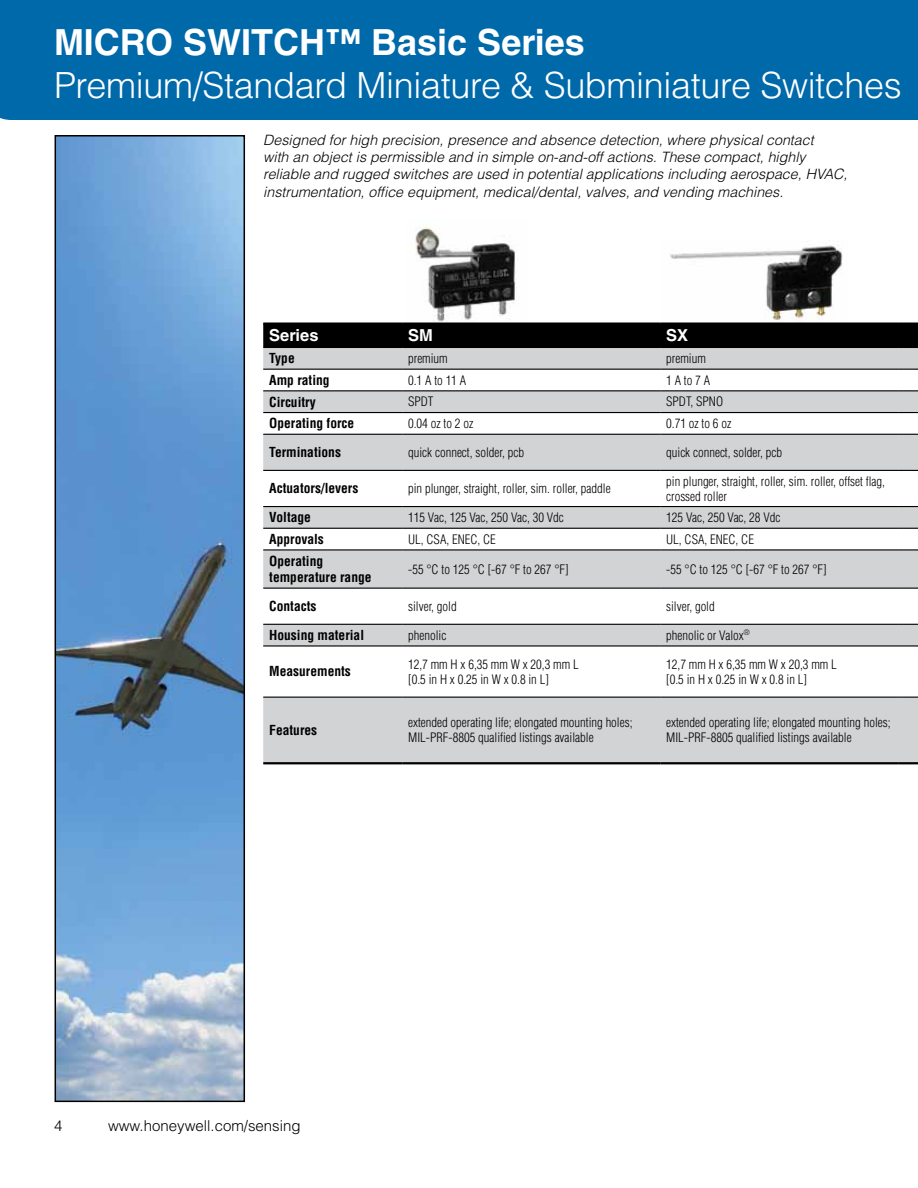
<style>
.page{position:relative;width:918px;height:1188px;background:#fff}
.page>*{position:absolute;margin:0;border:0;box-sizing:border-box;transform-origin:0 0}
.t1{font:300 36px "Helvetica LT Std";letter-spacing:-.01em;color:#fff}
.t2{font:700 36px "Helvetica LT Std";color:#fff}
.t3{font:700 16.5px "Helvetica LT Std";color:#fff}
.t4{font:300 15px "Helvetica LT Std";color:#000}
.t5{font:italic 300 14.25px/17.1px "Helvetica LT Std";color:#000}
.t6{font:700 condensed 13.5px/16.5px "Helvetica LT Std";color:#000}
.t7{font:300 condensed 12.75px/15px "Helvetica LT Std";color:#000}
</style>
<div class="page">
<img style="left:415px;top:226px;width:102px;height:96px">
<img style="left:670px;top:241px;width:173px;height:81px">
<div style="left:0;top:0;width:918px;height:120px;background:#0069aa"></div>
<svg style="left:263px;top:348px;width:655px;height:414px;fill:#d1d3d4"></svg>
<div style="left:263px;top:325px;width:655px;height:23px;background:#000"></div>
<hr style="left:263px;top:322px;width:139px;height:3px;background:#000">
<hr style="left:402px;top:322px;width:258px;height:3px;background:#000">
<hr style="left:660px;top:322px;width:238px;height:3px;background:#000">
<hr style="left:898px;top:322px;width:20px;height:3px;background:#000">
<hr style="left:402px;top:762px;width:258px;height:2px;background:#000">
<hr style="left:660px;top:762px;width:238px;height:2px;background:#000">
<hr style="left:898px;top:762px;width:20px;height:2px;background:#000">
<hr style="left:263px;top:369px;width:139px;height:1px;background:#000">
<hr style="left:402px;top:369px;width:258px;height:1px;background:#000">
<hr style="left:660px;top:369px;width:238px;height:1px;background:#000">
<svg style="left:898px;top:369px;width:20px;height:1px"></svg>
<hr style="left:263px;top:390px;width:139px;height:1px;background:#000">
<hr style="left:402px;top:390px;width:258px;height:1px;background:#000">
<hr style="left:660px;top:390px;width:238px;height:1px;background:#000">
<svg style="left:898px;top:390px;width:20px;height:1px"></svg>
<hr style="left:263px;top:412px;width:139px;height:1px;background:#000">
<hr style="left:402px;top:412px;width:258px;height:1px;background:#000">
<hr style="left:660px;top:412px;width:238px;height:1px;background:#000">
<svg style="left:898px;top:412px;width:20px;height:1px"></svg>
<hr style="left:263px;top:434px;width:139px;height:1px;background:#000">
<hr style="left:402px;top:434px;width:258px;height:1px;background:#000">
<hr style="left:660px;top:434px;width:238px;height:1px;background:#000">
<svg style="left:898px;top:434px;width:20px;height:1px"></svg>
<hr style="left:263px;top:470px;width:139px;height:1px;background:#000">
<hr style="left:402px;top:470px;width:258px;height:1px;background:#000">
<hr style="left:660px;top:470px;width:238px;height:1px;background:#000">
<svg style="left:898px;top:470px;width:20px;height:1px"></svg>
<hr style="left:263px;top:506px;width:139px;height:1px;background:#000">
<hr style="left:402px;top:506px;width:258px;height:1px;background:#000">
<hr style="left:660px;top:506px;width:238px;height:1px;background:#000">
<svg style="left:898px;top:506px;width:20px;height:1px"></svg>
<hr style="left:263px;top:528px;width:139px;height:1px;background:#000">
<hr style="left:402px;top:528px;width:258px;height:1px;background:#000">
<hr style="left:660px;top:528px;width:238px;height:1px;background:#000">
<svg style="left:898px;top:528px;width:20px;height:1px"></svg>
<hr style="left:263px;top:549px;width:139px;height:1px;background:#000">
<hr style="left:402px;top:549px;width:258px;height:1px;background:#000">
<hr style="left:660px;top:549px;width:238px;height:1px;background:#000">
<svg style="left:898px;top:549px;width:20px;height:1px"></svg>
<hr style="left:263px;top:588px;width:139px;height:1px;background:#000">
<hr style="left:402px;top:588px;width:258px;height:1px;background:#000">
<hr style="left:660px;top:588px;width:238px;height:1px;background:#000">
<svg style="left:898px;top:588px;width:20px;height:1px"></svg>
<hr style="left:263px;top:624px;width:139px;height:1px;background:#000">
<hr style="left:402px;top:624px;width:258px;height:1px;background:#000">
<hr style="left:660px;top:624px;width:238px;height:1px;background:#000">
<svg style="left:898px;top:624px;width:20px;height:1px"></svg>
<hr style="left:263px;top:645px;width:139px;height:2px;background:#000">
<hr style="left:402px;top:645px;width:258px;height:2px;background:#000">
<hr style="left:660px;top:645px;width:238px;height:2px;background:#000">
<hr style="left:898px;top:645px;width:20px;height:2px;background:#000">
<hr style="left:263px;top:697px;width:139px;height:1px;background:#000">
<hr style="left:402px;top:697px;width:258px;height:1px;background:#000">
<hr style="left:660px;top:697px;width:238px;height:1px;background:#000">
<svg style="left:898px;top:697px;width:20px;height:1px"></svg>
<hr style="left:263px;top:762px;width:139px;height:2px;background:#000">
<img style="left:58px;top:138px;width:184px;height:961px">
<div style="left:55px;top:135px;width:190px;height:967px;border:2px solid #000"></div>
<h1 class="t2" style="left:54px;top:20px;width:532px">MICRO SWITCH™ Basic Series</h1>
<h1 class="t1" style="left:54px;top:63px;width:849px">Premium/Standard Miniature &amp; Subminiature Switches</h1>
<p class="t5" style="left:263px;top:132px;width:586px">Designed for high precision, presence and absence detection, where physical contact<br>with an object is permissible and in simple on-and-off actions. These compact, highly reliable and rugged switches are used in potential applications including aerospace, HVAC, instrumentation, office equipment, medical/dental, valves, and vending machines.</p>
<p class="t3" style="left:269px;top:326px;width:51px">Series</p>
<p class="t3" style="left:408px;top:326px;width:26px">SM</p>
<p class="t3" style="left:666px;top:326px;width:24px">SX</p>
<p class="t6" style="left:269px;top:350px;width:27px">Type</p>
<p class="t7" style="left:408px;top:351px;width:41px">premium</p>
<p class="t7" style="left:666px;top:351px;width:41px">premium</p>
<p class="t6" style="left:269px;top:372px;width:62px">Amp rating</p>
<p class="t7" style="left:408px;top:372px;width:60px">0.1 A to 11 A</p>
<p class="t7" style="left:666px;top:372px;width:45px">1 A to 7 A</p>
<p class="t6" style="left:269px;top:393px;width:48px">Circuitry</p>
<p class="t7" style="left:408px;top:394px;width:27px">SPDT</p>
<p class="t7" style="left:666px;top:394px;width:58px">SPDT, SPNO</p>
<p class="t6" style="left:269px;top:415px;width:87px">Operating force</p>
<p class="t7" style="left:408px;top:416px;width:67px">0.04 oz to 2 oz</p>
<p class="t7" style="left:666px;top:416px;width:67px">0.71 oz to 6 oz</p>
<p class="t6" style="left:269px;top:444px;width:73px">Terminations</p>
<p class="t7" style="left:408px;top:445px;width:117px">quick connect, solder, pcb</p>
<p class="t7" style="left:666px;top:445px;width:117px">quick connect, solder, pcb</p>
<p class="t6" style="left:269px;top:480px;width:91px">Actuators/levers</p>
<p class="t7" style="left:408px;top:481px;width:204px">pin plunger, straight, roller, sim. roller, paddle</p>
<p class="t7" style="left:666px;top:473px;width:220px">pin plunger, straight, roller, sim. roller, offset flag, crossed roller</p>
<p class="t6" style="left:269px;top:509px;width:43px">Voltage</p>
<p class="t7" style="left:408px;top:510px;width:157px">115 Vac, 125 Vac, 250 Vac, 30 Vdc</p>
<p class="t7" style="left:666px;top:510px;width:116px">125 Vac, 250 Vac, 28 Vdc</p>
<p class="t6" style="left:269px;top:531px;width:56px">Approvals</p>
<p class="t7" style="left:408px;top:531px;width:89px">UL, CSA, ENEC, CE</p>
<p class="t7" style="left:666px;top:531px;width:89px">UL, CSA, ENEC, CE</p>
<p class="t6" style="left:269px;top:552px;width:104px">Operating temperature range</p>
<p class="t7" style="left:408px;top:561px;width:162px">-55 °C to 125 °C [-67 °F to 267 °F]</p>
<p class="t7" style="left:666px;top:561px;width:162px">-55 °C to 125 °C [-67 °F to 267 °F]</p>
<p class="t6" style="left:269px;top:598px;width:49px">Contacts</p>
<p class="t7" style="left:408px;top:599px;width:50px">silver, gold</p>
<p class="t7" style="left:666px;top:599px;width:50px">silver, gold</p>
<p class="t6" style="left:269px;top:627px;width:96px">Housing material</p>
<p class="t7" style="left:408px;top:628px;width:40px">phenolic</p>
<p class="t7" style="left:666px;top:628px;width:85px">phenolic or Valox<sup>®</sup></p>
<p class="t6" style="left:269px;top:663px;width:83px">Measurements</p>
<p class="t7" style="left:408px;top:656px;width:172px">12,7 mm H x 6,35 mm W x 20,3 mm L [0.5 in H x 0.25 in W x 0.8 in L]</p>
<p class="t7" style="left:666px;top:656px;width:172px">12,7 mm H x 6,35 mm W x 20,3 mm L [0.5 in H x 0.25 in W x 0.8 in L]</p>
<p class="t6" style="left:269px;top:722px;width:49px">Features</p>
<p class="t7" style="left:408px;top:715px;width:226px">extended operating life; elongated mounting holes;<br>MIL-PRF-8805 qualified listings available</p>
<p class="t7" style="left:666px;top:715px;width:226px">extended operating life; elongated mounting holes;<br>MIL-PRF-8805 qualified listings available</p>
<p class="t4" style="left:54px;top:1117px;width:10px">4</p>
<p class="t4" style="left:108px;top:1117px;width:194px">www.honeywell.com/sensing</p>
</div>
